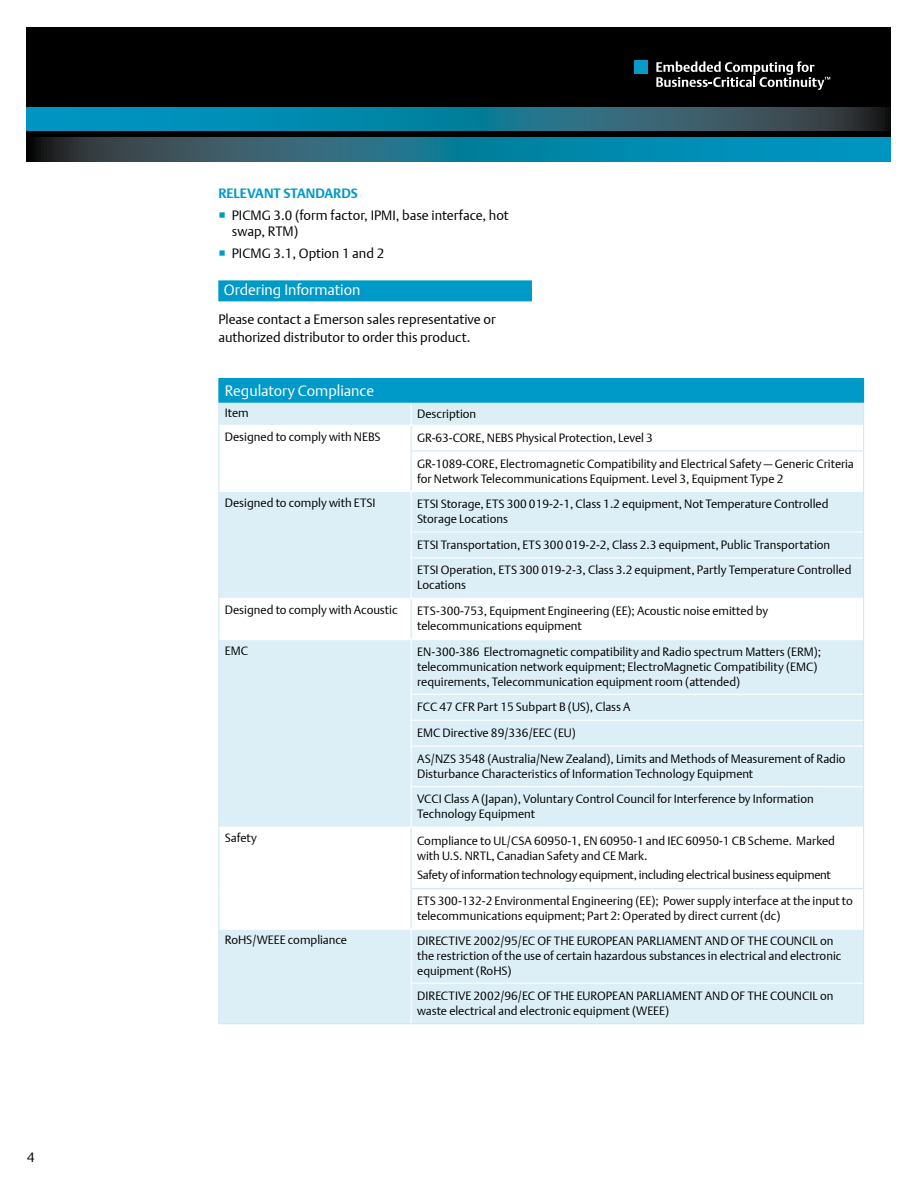
<style>
.page{position:relative;width:918px;height:1188px;background:#fff}
.page>*{position:absolute;margin:0;border:0;box-sizing:border-box;transform-origin:0 0}
.t1{font:15px "DTL Argo T Light";color:#fff}
.t2{font:13.5px/16.2px "DTL Argo T Light";color:#000}
.t3{font:700 13.5px "DTL Argo T";color:#009ac8}
.t4{font:12px/15px "DTL Argo T Light";color:#000}
.t5{font:12px/26.2px "DTL Argo T Light";letter-spacing:-.02em;color:#000}
</style>
<div class="page">
<div style="left:27px;top:27px;width:864px;height:134px;background:#000"></div>
<div style="left:635px;top:60px;width:13px;height:14px;background:#0a9ac8"></div>
<svg style="left:656px;top:61px;width:174px;height:29px"></svg>
<svg style="left:34px;top:138px;width:857px;height:23px;background:#18738d"></svg>
<svg style="left:27px;top:107px;width:864px;height:24px;background:#17748e"></svg>
<div style="left:218px;top:280px;width:314px;height:21px;background:#009ac8"></div>
<div style="left:219px;top:379px;width:645px;height:23px;background:#009ac8"></div>
<div style="left:219px;top:403px;width:644px;height:620px;background:#ddeff6"></div>
<svg style="left:219px;top:426px;width:192px;height:503px;fill:#ddeff6"></svg>
<svg style="left:412px;top:426px;width:451px;height:503px;fill:#ddeff6"></svg>
<hr style="left:218px;top:451px;width:1px;height:40px;background:#cfe8f2">
<hr style="left:411px;top:450px;width:453px;height:1px;background:#cfe8f2">
<hr style="left:411px;top:451px;width:1px;height:40px;background:#cfe8f2">
<hr style="left:863px;top:451px;width:1px;height:40px;background:#cfe8f2">
<hr style="left:218px;top:598px;width:1px;height:42px;background:#cfe8f2">
<hr style="left:411px;top:599px;width:1px;height:40px;background:#cfe8f2">
<hr style="left:863px;top:598px;width:1px;height:42px;background:#cfe8f2">
<hr style="left:218px;top:827px;width:1px;height:62px;background:#cfe8f2">
<hr style="left:218px;top:889px;width:1px;height:40px;background:#cfe8f2">
<hr style="left:411px;top:828px;width:1px;height:60px;background:#cfe8f2">
<hr style="left:863px;top:827px;width:1px;height:61px;background:#cfe8f2">
<hr style="left:411px;top:888px;width:453px;height:1px;background:#cfe8f2">
<hr style="left:411px;top:889px;width:1px;height:40px;background:#cfe8f2">
<hr style="left:863px;top:889px;width:1px;height:40px;background:#cfe8f2">
<hr style="left:219px;top:491px;width:192px;height:1px;background:#fff">
<hr style="left:219px;top:598px;width:192px;height:1px;background:#fff">
<hr style="left:218px;top:491px;width:1px;height:41px;background:#cfe8f2">
<svg style="left:218px;top:532px;width:1px;height:26px"></svg>
<hr style="left:218px;top:558px;width:1px;height:40px;background:#cfe8f2">
<hr style="left:411px;top:491px;width:452px;height:1px;background:#fff">
<hr style="left:411px;top:492px;width:1px;height:39px;background:#fff">
<hr style="left:411px;top:531px;width:452px;height:1px;background:#fff">
<svg style="left:411px;top:532px;width:1px;height:25px"></svg>
<hr style="left:411px;top:557px;width:452px;height:1px;background:#fff">
<hr style="left:411px;top:558px;width:1px;height:40px;background:#fff">
<hr style="left:411px;top:598px;width:452px;height:1px;background:#fff">
<hr style="left:863px;top:491px;width:1px;height:41px;background:#cfe8f2">
<svg style="left:863px;top:532px;width:1px;height:26px"></svg>
<hr style="left:863px;top:558px;width:1px;height:40px;background:#cfe8f2">
<hr style="left:219px;top:639px;width:192px;height:1px;background:#fff">
<hr style="left:219px;top:827px;width:192px;height:1px;background:#fff">
<hr style="left:218px;top:640px;width:1px;height:54px;background:#cfe8f2">
<svg style="left:218px;top:694px;width:1px;height:52px"></svg>
<hr style="left:218px;top:746px;width:1px;height:41px;background:#cfe8f2">
<hr style="left:218px;top:787px;width:1px;height:40px;background:#cfe8f2">
<hr style="left:411px;top:639px;width:452px;height:1px;background:#fff">
<hr style="left:411px;top:640px;width:1px;height:54px;background:#fff">
<hr style="left:411px;top:694px;width:452px;height:1px;background:#fff">
<hr style="left:411px;top:720px;width:452px;height:1px;background:#fff">
<svg style="left:411px;top:695px;width:1px;height:51px"></svg>
<hr style="left:411px;top:746px;width:452px;height:1px;background:#fff">
<hr style="left:411px;top:747px;width:1px;height:39px;background:#fff">
<hr style="left:411px;top:786px;width:452px;height:1px;background:#fff">
<hr style="left:411px;top:787px;width:1px;height:40px;background:#fff">
<hr style="left:411px;top:827px;width:452px;height:1px;background:#fff">
<hr style="left:863px;top:640px;width:1px;height:54px;background:#cfe8f2">
<svg style="left:863px;top:694px;width:1px;height:52px"></svg>
<hr style="left:863px;top:746px;width:1px;height:41px;background:#cfe8f2">
<hr style="left:863px;top:787px;width:1px;height:40px;background:#cfe8f2">
<hr style="left:219px;top:929px;width:192px;height:1px;background:#fff">
<hr style="left:218px;top:929px;width:1px;height:54px;background:#cfe8f2">
<hr style="left:218px;top:983px;width:1px;height:40px;background:#cfe8f2">
<hr style="left:218px;top:1023px;width:193px;height:1px;background:#cfe8f2">
<hr style="left:411px;top:929px;width:452px;height:1px;background:#fff">
<hr style="left:411px;top:930px;width:1px;height:53px;background:#fff">
<hr style="left:411px;top:983px;width:452px;height:1px;background:#fff">
<hr style="left:411px;top:984px;width:1px;height:39px;background:#fff">
<hr style="left:863px;top:929px;width:1px;height:54px;background:#cfe8f2">
<hr style="left:863px;top:983px;width:1px;height:40px;background:#cfe8f2">
<hr style="left:411px;top:1023px;width:453px;height:1px;background:#cfe8f2">
<svg style="left:411px;top:403px;width:1px;height:47px"></svg>
<hr style="left:219px;top:425px;width:192px;height:1px;background:#fff">
<hr style="left:411px;top:425px;width:452px;height:1px;background:#fff">
<hr style="left:218px;top:378px;width:193px;height:1px;background:#009ac8">
<svg style="left:218px;top:379px;width:1px;height:72px"></svg>
<hr style="left:411px;top:378px;width:453px;height:1px;background:#009ac8">
<svg style="left:863px;top:403px;width:1px;height:47px"></svg>
<hr style="left:218px;top:402px;width:193px;height:1px;background:#009ac8">
<hr style="left:411px;top:402px;width:453px;height:1px;background:#009ac8">
<p class="t3" style="left:218px;top:186px;width:141px">RELEVANT STANDARDS</p>
<p class="t2" style="left:232px;top:207px;width:278px">PICMG 3.0 (form factor, IPMI, base interface, hot swap, RTM)</p>
<p class="t2" style="left:232px;top:245px;width:154px">PICMG 3.1, Option 1 and 2</p>
<p class="t1" style="left:224px;top:281px;width:138px">Ordering Information</p>
<p class="t2" style="left:218px;top:310px;width:279px;line-height:18px">Please contact a Emerson sales representative or authorized distributor to order this product.</p>
<p class="t1" style="left:225px;top:382px;width:151px">Regulatory Compliance</p>
<p class="t4" style="left:225px;top:406px;width:25px">Item</p>
<p class="t4" style="left:417px;top:406px;width:61px">Description</p>
<p class="t4" style="left:225px;top:429px;width:157px">Designed to comply with NEBS</p>
<p class="t4" style="left:417px;top:425px;width:438px;line-height:25.5px">GR-63-CORE, NEBS Physical Protection, Level 3<br>GR-1089-CORE, Electromagnetic Compatibility and Electrical Safety — Generic Criteria</p>
<p class="t4" style="left:417px;top:471px;width:368px">for Network Telecommunications Equipment. Level 3, Equipment Type 2</p>
<p class="t4" style="left:225px;top:495px;width:152px">Designed to comply with ETSI</p>
<p class="t4" style="left:417px;top:496px;width:413px">ETSI Storage, ETS 300 019-2-1, Class 1.2 equipment, Not Temperature Controlled<br>Storage Locations</p>
<p class="t4" style="left:417px;top:532px;width:436px;line-height:25.7px">ETSI Transportation, ETS 300 019-2-2, Class 2.3 equipment, Public Transportation<br>ETSI Operation, ETS 300 019-2-3, Class 3.2 equipment, Partly Temperature Controlled</p>
<p class="t4" style="left:417px;top:578px;width:50px">Locations</p>
<p class="t4" style="left:225px;top:602px;width:174px">Designed to comply with Acoustic</p>
<p class="t4" style="left:417px;top:604px;width:352px">ETS-300-753, Equipment Engineering (EE); Acoustic noise emitted by telecommunications equipment</p>
<p class="t4" style="left:225px;top:643px;width:25px">EMC</p>
<p class="t4" style="left:417px;top:644px;width:406px">EN-300-386 Electromagnetic compatibility and Radio spectrum Matters (ERM); telecommunication network equipment; ElectroMagnetic Compatibility (EMC) requirements, Telecommunication equipment room (attended)</p>
<p class="t4" style="left:417px;top:694px;width:430px;line-height:25.8px">FCC 47 CFR Part 15 Subpart B (US), Class A<br>EMC Directive 89/336/EEC (EU)<br>AS/NZS 3548 (Australia/New Zealand), Limits and Methods of Measurement of Radio</p>
<p class="t4" style="left:417px;top:761px;width:398px;line-height:25.5px">Disturbance Characteristics of Information Technology Equipment<br>VCCI Class A (Japan), Voluntary Control Council for Interference by Information</p>
<p class="t4" style="left:417px;top:806px;width:119px">Technology Equipment</p>
<p class="t4" style="left:225px;top:831px;width:34px">Safety</p>
<p class="t4" style="left:417px;top:833px;width:419px">Compliance to UL/CSA 60950-1, EN 60950-1 and IEC 60950-1 CB Scheme. Marked with U.S. NRTL, Canadian Safety and CE Mark.</p>
<p class="t5" style="left:417px;top:862px;width:437px">Safety of information technology equipment, including electrical business equipment<br>ETS 300-132-2 Environmental Engineering (EE); Power supply interface at the input to</p>
<p class="t4" style="left:417px;top:908px;width:365px">telecommunications equipment; Part 2: Operated by direct current (dc)</p>
<p class="t4" style="left:225px;top:933px;width:124px">RoHS/WEEE compliance</p>
<p class="t4" style="left:417px;top:933px;width:426px">DIRECTIVE 2002/95/EC OF THE EUROPEAN PARLIAMENT AND OF THE COUNCIL on the restriction of the use of certain hazardous substances in electrical and electronic equipment (RoHS)</p>
<p class="t4" style="left:417px;top:988px;width:418px">DIRECTIVE 2002/96/EC OF THE EUROPEAN PARLIAMENT AND OF THE COUNCIL on waste electrical and electronic equipment (WEEE)</p>
</div>
